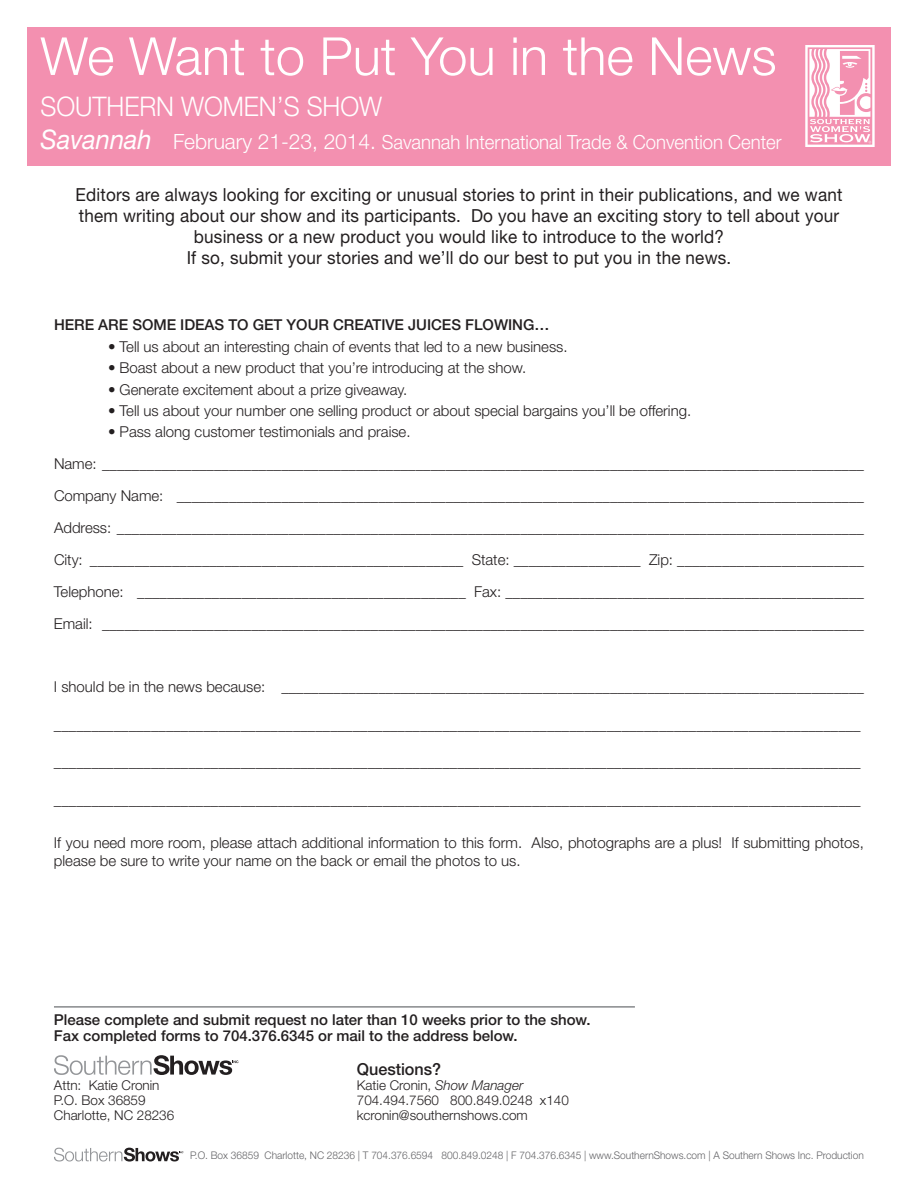
<style>
.page{position:relative;width:918px;height:1188px;background:#fff}
.page>*{position:absolute;margin:0;border:0;box-sizing:border-box;transform-origin:0 0}
.t1{font:300 52.5px "Helvetica Neue LT Std";color:#fff}
.t2{font:300 27px "Helvetica Neue LT Std";color:#fff;scale:.94 1}
.t3{font:300 19.5px "Helvetica Neue LT Std";color:#fff;scale:.95 1}
.t4{font:18px/20.9px "Helvetica Neue LT Std";letter-spacing:.01em;color:#231f20;text-align:center;scale:.95 1}
.t5{font:500 16.5px "Helvetica Neue LT Std";color:#231f20}
.t6{font:300 15px/31.8px "Helvetica Neue LT Std";color:#231f20}
.t7{font:500 15px/16.2px "Helvetica Neue LT Std";color:#231f20}
.t8{font:300 13.5px/15px "Helvetica Neue LT Std";color:#231f20}
.t9{font:300 10.5px "Helvetica Neue LT Std";color:#636366}
.s1{font-weight:400;font-style:italic;font-size:27px}
.s2{font-size:21px}
.s3{font-style:italic}
</style>
<div class="page">
<div style="left:27px;top:27px;width:864px;height:138px;background:#f390b0"></div>
<svg style="left:805px;top:45px;width:70px;height:102px"></svg>
<svg style="left:54px;top:1148px;width:129px;height:14px"></svg>
<svg style="left:54px;top:1055px;width:184px;height:20px"></svg>
<hr style="left:54px;top:1006px;width:581px;height:2px;background:#87898c">
<h1 class="t1" style="left:40px;top:37px;width:738px">We Want to Put You in the News</h1>
<h2 class="t2" style="left:41px;top:97px;width:365px">SOUTHERN WOMEN’S SHOW</h2>
<h3 class="t3" style="left:41px;top:135px;width:782px"><span class="s1">Savannah</span> <span class="s2">February 21-23, 2014.</span> Savannah International Trade &amp; Convention Center</h3>
<p class="t4" style="left:76px;top:186px;width:809px">Editors are always looking for exciting or unusual stories to print in their publications, and we want them writing about our show and its participants. Do you have an exciting story to tell about your business or a new product you would like to introduce to the world?<br>If so, submit your stories and we’ll do our best to put you in the news.</p>
<p class="t7" style="left:54px;top:318px;width:497px">HERE ARE SOME IDEAS TO GET YOUR CREATIVE JUICES FLOWING…</p>
<p class="t6" style="left:108px;top:332px;width:461px">• Tell us about an interesting chain of events that led to a new business.</p>
<p class="t6" style="left:108px;top:353px;width:420px">• Boast about a new product that you’re introducing at the show.</p>
<p class="t6" style="left:108px;top:375px;width:301px">• Generate excitement about a prize giveaway.</p>
<p class="t6" style="left:108px;top:396px;width:585px">• Tell us about your number one selling product or about special bargains you’ll be offering.</p>
<p class="t6" style="left:54px;top:417px;width:812px;text-indent:54px">• Pass along customer testimonials and praise.<br>Name: ______________________________________________________________________________________________________ Company Name: ____________________________________________________________________________________________ Address: ____________________________________________________________________________________________________ City: __________________________________________________ State: _________________ Zip: _________________________ Telephone: ____________________________________________ Fax: ________________________________________________ Email: ______________________________________________________________________________________________________</p>
<p class="t6" style="left:54px;top:672px;width:812px">I should be in the news because: ______________________________________________________________________________</p>
<p class="t6" style="left:54px;top:710px;width:808px">____________________________________________________________________________________________________________</p>
<p class="t6" style="left:54px;top:747px;width:808px">____________________________________________________________________________________________________________</p>
<p class="t6" style="left:54px;top:785px;width:808px">____________________________________________________________________________________________________________</p>
<p class="t6" style="left:54px;top:834px;width:812px;line-height:18.3px">If you need more room, please attach additional information to this form. Also, photographs are a plus! If submitting photos, please be sure to write your name on the back or email the photos to us.</p>
<p class="t7" style="left:54px;top:1013px;width:538px">Please complete and submit request no later than 10 weeks prior to the show.<br>Fax completed forms to 704.376.6345 or mail to the address below.</p>
<p class="t8" style="left:54px;top:1079px;width:122px">Attn: Katie Cronin<br>P.O. Box 36859<br>Charlotte, NC 28236</p>
<p class="t5" style="left:357px;top:1063px;width:86px">Questions?</p>
<p class="t8" style="left:357px;top:1079px;width:214px">Katie Cronin, <span class="s3">Show Manager<br></span>704.494.7560 800.849.0248 x140 kcronin@southernshows.com</p>
<p class="t9" style="left:190px;top:1152px;width:675px">P.O. Box 36859 Charlotte, NC 28236 | T 704.376.6594 800.849.0248 | F 704.376.6345 | www.SouthernShows.com | A Southern Shows Inc. Production</p>
</div>
